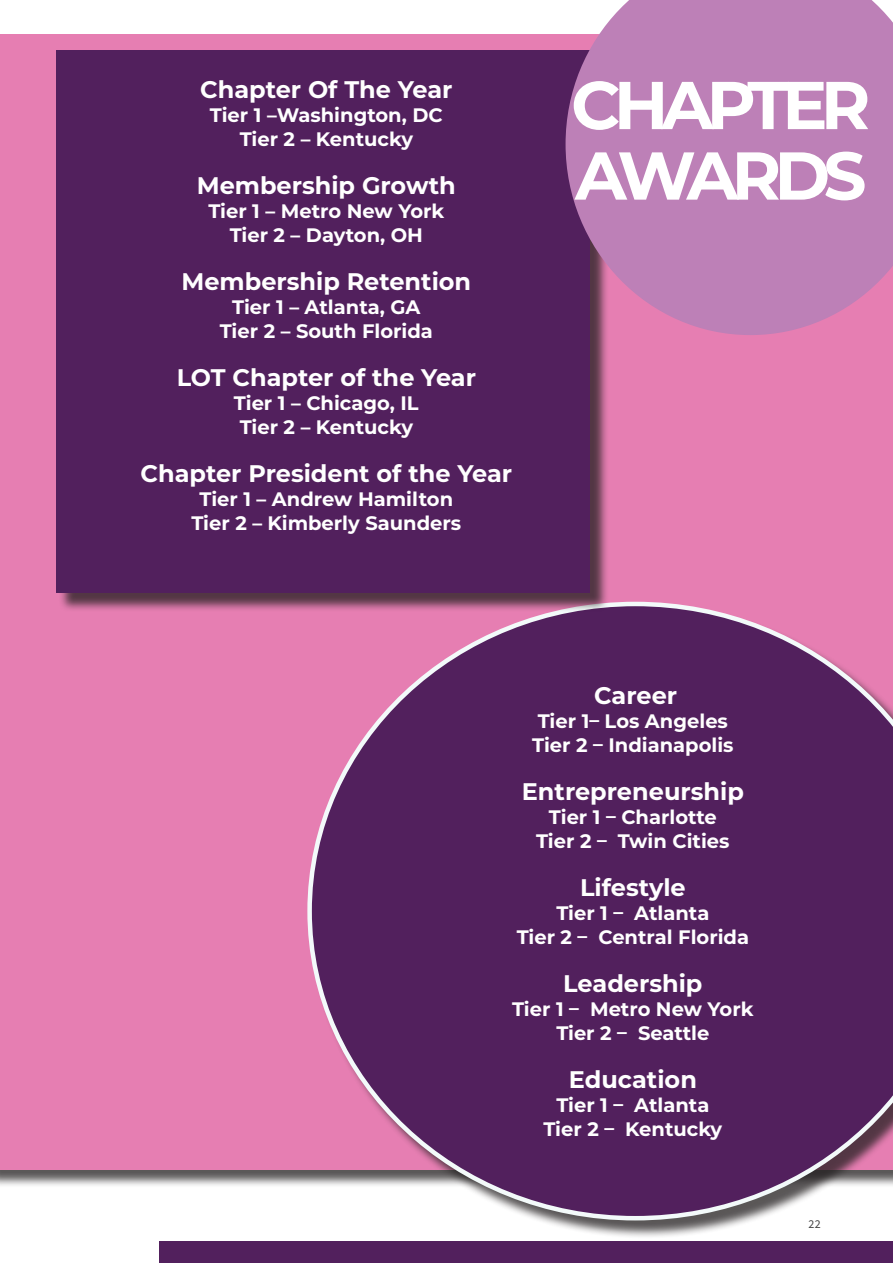
<style>
.page{position:relative;width:893px;height:1263px;background:#fff}
.page>*{position:absolute;margin:0;border:0;box-sizing:border-box;transform-origin:0 0}
.t1{font:700 67.5px "Montserrat";letter-spacing:-.1em;color:#fff}
.t2{font:700 24px "Montserrat";color:#fff}
.t3{font:700 19.5px "Montserrat";color:#fff}
.t4{font:12px "Source Sans Pro";color:#414141}
</style>
<div class="page">
<div style="left:0;top:34px;width:893px;height:1135px;background:#e67eb2"></div>
<div style="left:310px;top:604px;width:583px;height:635px;background:#231f20;opacity:.75"></div>
<svg style="left:307px;top:602px;width:586px;height:618px;background:#6b366e"></svg>
<div style="left:59px;top:53px;width:550px;height:559px;background:#231f20;opacity:.75"></div>
<div style="left:56px;top:51px;width:534px;height:542px;background:#52205d"></div>
<svg style="left:566px;top:0;width:327px;height:335px;background:#bb7db3"></svg>
<div style="left:159px;top:1242px;width:734px;height:21px;background:#52205d"></div>
<p class="t2" style="left:200px;top:72px;width:254px">Chapter Of The Year</p>
<p class="t3" style="left:210px;top:101px;width:234px">Tier 1 –Washington, DC</p>
<p class="t3" style="left:240px;top:125px;width:175px">Tier 2 – Kentucky</p>
<p class="t2" style="left:197px;top:168px;width:261px">Membership Growth</p>
<p class="t3" style="left:208px;top:197px;width:237px">Tier 1 – Metro New York</p>
<p class="t3" style="left:230px;top:221px;width:195px">Tier 2 – Dayton, OH</p>
<p class="t2" style="left:182px;top:264px;width:291px">Membership Retention</p>
<p class="t3" style="left:232px;top:293px;width:190px">Tier 1 – Atlanta, GA</p>
<p class="t3" style="left:220px;top:317px;width:215px">Tier 2 – South Florida</p>
<p class="t2" style="left:177px;top:360px;width:301px">LOT Chapter of the Year</p>
<p class="t3" style="left:234px;top:389px;width:186px">Tier 1 – Chicago, IL</p>
<p class="t3" style="left:240px;top:413px;width:175px">Tier 2 – Kentucky</p>
<p class="t2" style="left:141px;top:456px;width:373px">Chapter President of the Year</p>
<p class="t3" style="left:200px;top:485px;width:255px">Tier 1 – Andrew Hamilton</p>
<p class="t3" style="left:191px;top:509px;width:271px">Tier 2 – Kimberly Saunders</p>
<p class="t1" style="left:571px;top:56px;width:301px">CHAPTER</p>
<p class="t1" style="left:575px;top:127px;width:293px">AWARDS</p>
<p class="t2" style="left:594px;top:678px;width:85px">Career</p>
<p class="t3" style="left:538px;top:707px;width:192px">Tier 1– Los Angeles</p>
<p class="t3" style="left:532px;top:731px;width:203px">Tier 2 – Indianapolis</p>
<p class="t2" style="left:522px;top:774px;width:223px">Entrepreneurship</p>
<p class="t3" style="left:549px;top:803px;width:169px">Tier 1 – Charlotte</p>
<p class="t3" style="left:536px;top:827px;width:195px">Tier 2 – Twin Cities</p>
<p class="t2" style="left:580px;top:870px;width:107px">Lifestyle</p>
<p class="t3" style="left:556px;top:899px;width:155px">Tier 1 – Atlanta</p>
<p class="t3" style="left:517px;top:923px;width:234px">Tier 2 – Central Florida</p>
<p class="t2" style="left:563px;top:966px;width:141px">Leadership</p>
<p class="t3" style="left:512px;top:995px;width:243px">Tier 1 – Metro New York</p>
<p class="t3" style="left:556px;top:1019px;width:155px">Tier 2 – Seattle</p>
<p class="t2" style="left:569px;top:1062px;width:130px">Education</p>
<p class="t3" style="left:556px;top:1091px;width:155px">Tier 1 – Atlanta</p>
<p class="t3" style="left:543px;top:1115px;width:180px">Tier 2 – Kentucky</p>
<p class="t4" style="left:808px;top:1216px;width:14px">22</p>
</div>
